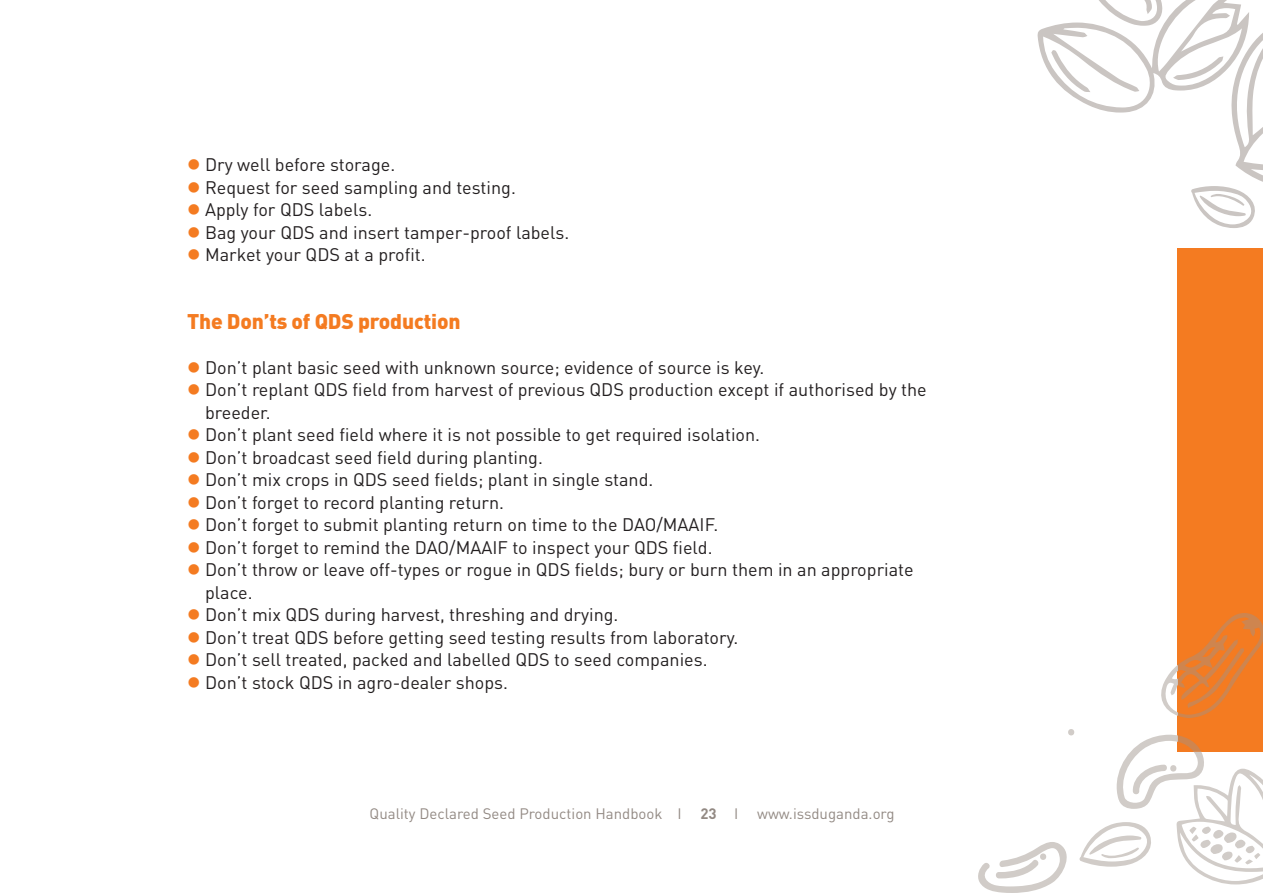
<style>
.page{position:relative;width:1263px;height:893px;background:#fff}
.page>*{position:absolute;margin:0;border:0;box-sizing:border-box;transform-origin:0 0}
.t1{font:900 21px "DIN Pro";letter-spacing:-.01em;color:#f47b21}
.t2{font:18px/22.5px "DIN Pro";color:#231f20}
.t3{font:15px "DIN Pro";color:#938a84}
.s1{color:#f47b21}
.s2{font-weight:700}
</style>
<div class="page">
<div style="left:1178px;top:248px;width:85px;height:504px;background:#f47b21"></div>
<svg style="left:1161px;top:613px;width:102px;height:105px"></svg>
<svg style="left:978px;top:729px;width:285px;height:164px"></svg>
<svg style="left:1037px;top:0;width:226px;height:228px"></svg>
<p class="t2" style="left:187px;top:153px;width:210px"><span class="s1">●</span> Dry well before storage.</p>
<p class="t2" style="left:187px;top:175px;width:330px"><span class="s1">●</span> Request for seed sampling and testing.</p>
<p class="t2" style="left:187px;top:198px;width:187px"><span class="s1">●</span> Apply for QDS labels.</p>
<p class="t2" style="left:187px;top:220px;width:384px"><span class="s1">●</span> Bag your QDS and insert tamper-proof labels.</p>
<p class="t2" style="left:187px;top:243px;width:240px"><span class="s1">●</span> Market your QDS at a profit.</p>
<p class="t1" style="left:187px;top:307px;width:275px">The don’ts of Qds production</p>
<p class="t2" style="left:187px;top:355px;width:579px"><span class="s1">●</span> Don’t plant basic seed with unknown source; evidence of source is key.</p>
<p class="t2" style="left:205px;top:378px;width:723px;text-indent:-18px"><span class="s1">●</span> Don’t replant QDS field from harvest of previous QDS production except if authorised by the breeder.</p>
<p class="t2" style="left:187px;top:423px;width:574px"><span class="s1">●</span> Don’t plant seed field where it is not possible to get required isolation.</p>
<p class="t2" style="left:187px;top:445px;width:357px"><span class="s1">●</span> Don’t broadcast seed field during planting.</p>
<p class="t2" style="left:187px;top:468px;width:468px"><span class="s1">●</span> Don’t mix crops in QDS seed fields; plant in single stand.</p>
<p class="t2" style="left:187px;top:490px;width:318px"><span class="s1">●</span> Don’t forget to record planting return.</p>
<p class="t2" style="left:187px;top:513px;width:533px"><span class="s1">●</span> Don’t forget to submit planting return on time to the DAO/MAAIF.</p>
<p class="t2" style="left:187px;top:535px;width:527px"><span class="s1">●</span> Don’t forget to remind the DAO/MAAIF to inspect your QDS field.</p>
<p class="t2" style="left:205px;top:558px;width:710px;text-indent:-18px"><span class="s1">●</span> Don’t throw or leave off-types or rogue in QDS fields; bury or burn them in an appropriate place.</p>
<p class="t2" style="left:187px;top:603px;width:433px"><span class="s1">●</span> Don’t mix QDS during harvest, threshing and drying.</p>
<p class="t2" style="left:187px;top:625px;width:553px"><span class="s1">●</span> Don’t treat QDS before getting seed testing results from laboratory.</p>
<p class="t2" style="left:187px;top:648px;width:522px"><span class="s1">●</span> Don’t sell treated, packed and labelled QDS to seed companies.</p>
<p class="t2" style="left:187px;top:670px;width:322px"><span class="s1">●</span> Don’t stock QDS in agro-dealer shops.</p>
<p class="t3" style="left:370px;top:804px;width:526px">Quality Declared Seed Production Handbook I <span class="s2">23</span> I www.issduganda.org</p>
</div>
